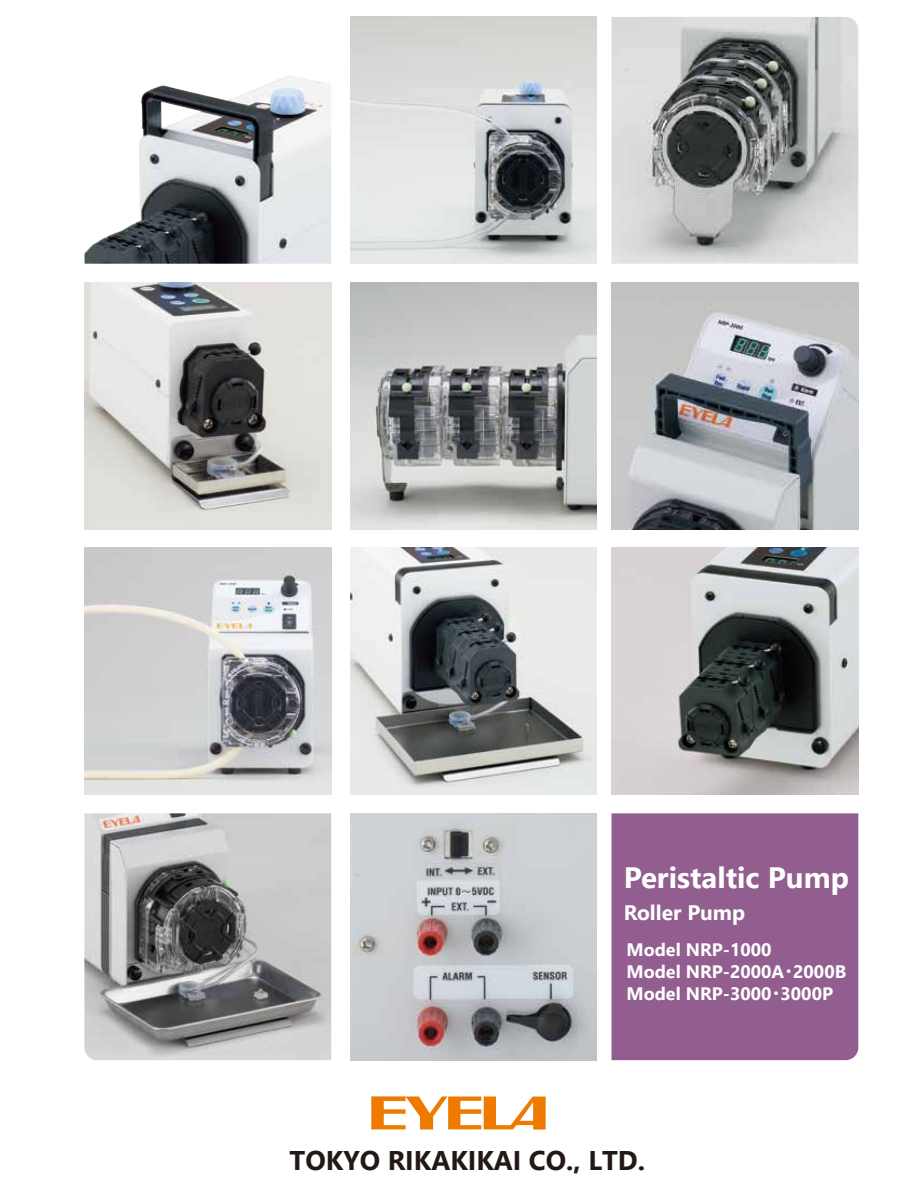
<style>
.page{position:relative;width:918px;height:1188px;background:#fff}
.page>*{position:absolute;margin:0;border:0;box-sizing:border-box;transform-origin:0 0}
.t1{font:700 29.4px "Segoe UI";color:#fff}
.t2{font:700 27px "Segoe UI";color:#221815}
.t3{font:700 21px "Segoe UI";color:#fff}
.t4{font:700 18px/22.2px "Segoe UI";color:#fff}
.s1{font-family:"Koz Go Pr 6 N";font-weight:400}
</style>
<div class="page">
<svg style="left:371px;top:1096px;width:175px;height:34px"></svg>
<div style="left:612px;top:813px;width:246px;height:247px;background:#925e8f"></div>
<img style="left:84px;top:76px;width:247px;height:188px">
<img style="left:612px;top:17px;width:246px;height:247px">
<img style="left:350px;top:17px;width:247px;height:247px">
<img style="left:84px;top:282px;width:247px;height:247px">
<img style="left:612px;top:282px;width:246px;height:247px">
<img style="left:612px;top:548px;width:246px;height:247px">
<img style="left:350px;top:813px;width:247px;height:247px">
<img style="left:350px;top:282px;width:247px;height:247px">
<img style="left:84px;top:548px;width:247px;height:247px">
<img style="left:84px;top:813px;width:247px;height:247px">
<img style="left:350px;top:548px;width:247px;height:247px">
<h1 class="t1" style="left:624px;top:850px;width:227px">Peristaltic Pump</h1>
<p class="t3" style="left:624px;top:893px;width:123px">Roller Pump</p>
<p class="t4" style="left:627px;top:937px;width:221px">Model NRP-1000<br>Model NRP-2000A<span class="s1">・</span>2000B<br>Model NRP-3000<span class="s1">・</span>3000P</p>
<h2 class="t2" style="left:290px;top:1134px;width:357px">TOKYO RIKAKIKAI CO., LTD.</h2>
</div>
